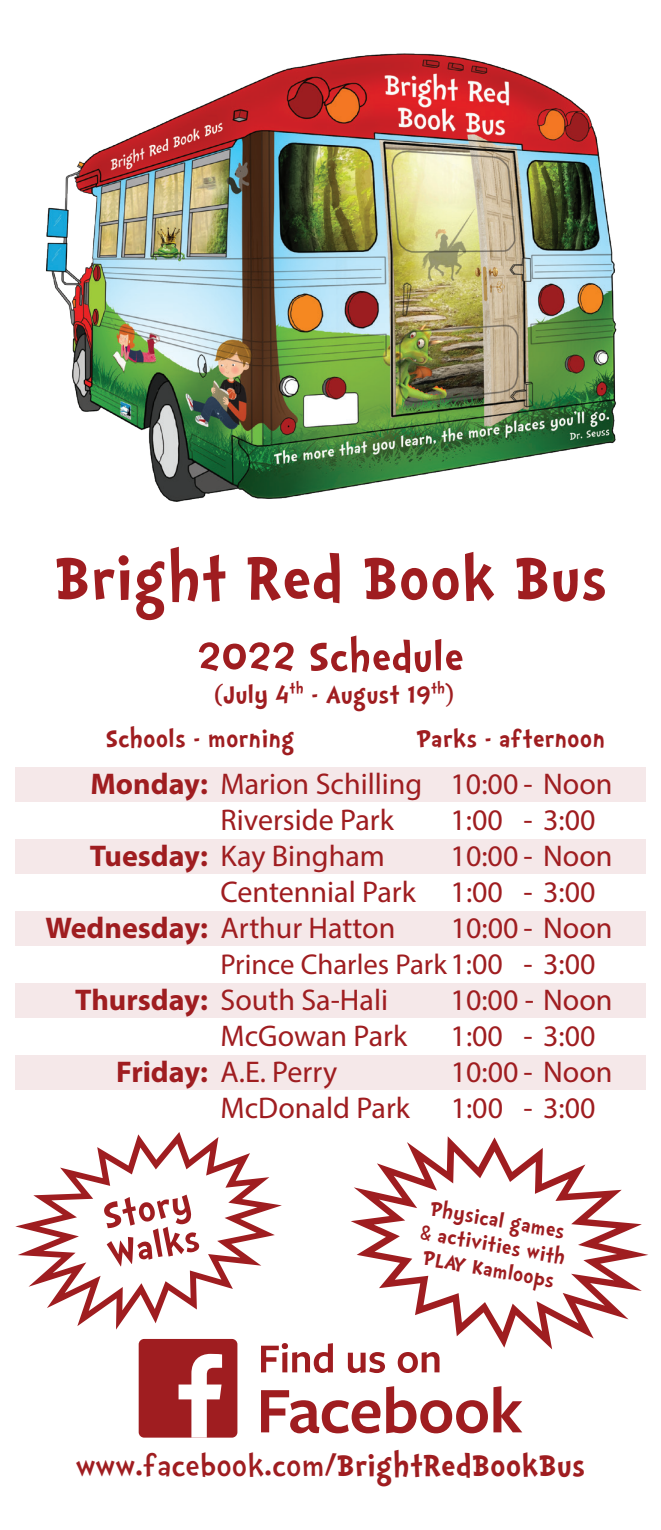
<style>
.page{position:relative;width:661px;height:1530px;background:#fff}
.page>*{position:absolute;margin:0;border:0;box-sizing:border-box;transform-origin:0 0}
.t1{font:700 75px "Doctor Soos";color:#9f1d20}
.t2{font:700 50px "Doctor Soos";color:#9f1d20}
.t3{font:700 45px/37.5px "Doctor Soos";color:#9f1d20}
.t4{font:300 37.5px "Doctor Soos";color:#9f1d20}
.t5{font:30px/36px "Myriad Pro";color:#9f1d20}
.t6{font:700 30px/43.8px "Doctor Soos";color:#9f1d20}
.t7{font:28.75px "Myriad Pro";color:#9f1d20}
.t8{font:700 25px/25px "Doctor Soos";color:#9f1d20}
.s1{font-weight:700}
.s2{font-size:30px}
</style>
<div class="page">
<div style="left:15px;top:768px;width:630px;height:34px;background:#f5e8e9"></div>
<div style="left:15px;top:839px;width:630px;height:35px;background:#f5e8e9"></div>
<div style="left:15px;top:983px;width:630px;height:35px;background:#f5e8e9"></div>
<div style="left:15px;top:911px;width:630px;height:35px;background:#f5e8e9"></div>
<div style="left:15px;top:1055px;width:630px;height:35px;background:#f5e8e9"></div>
<svg style="left:261px;top:1343px;width:72px;height:30px"></svg>
<svg style="left:348px;top:1352px;width:37px;height:21px"></svg>
<svg style="left:397px;top:1352px;width:42px;height:21px"></svg>
<svg style="left:261px;top:1390px;width:119px;height:44px"></svg>
<svg style="left:386px;top:1386px;width:136px;height:47px"></svg>
<div style="left:139px;top:1339px;width:98px;height:99px;background:#9f1d20;border-radius:5px"></div>
<svg style="left:178px;top:1354px;width:44px;height:84px"></svg>
<img style="left:46px;top:53px;width:571px;height:449px">
<svg style="left:15px;top:1132px;width:267px;height:198px"></svg>
<svg style="left:351px;top:1136px;width:297px;height:213px"></svg>
<h1 class="t1" style="left:54px;top:541px;width:554px">Bright Red Book Bus</h1>
<h2 class="t2" style="left:197px;top:631px;width:268px">2022 Schedule</h2>
<p class="t6" style="left:105px;top:674px;width:350px;text-indent:109px">(July 4<sup>th</sup> - August 19<sup>th</sup>)<br>Schools - morning</p>
<p class="t6" style="left:416px;top:717px;width:190px">Parks - afternoon</p>
<p class="t5" style="left:220px;top:766px;width:393px;text-indent:-130px"><span class="s1">Monday:</span> Marion Schilling 10:00 - Noon<br>Riverside Park</p>
<p class="t5" style="left:450px;top:802px;width:146px">1:00 - 3:00</p>
<p class="t5" style="left:90px;top:838px;width:296px"><span class="s1">Tuesday:</span> Kay Bingham</p>
<p class="t5" style="left:450px;top:838px;width:163px">10:00 - Noon</p>
<p class="t5" style="left:220px;top:874px;width:376px">Centennial Park 1:00 - 3:00</p>
<p class="t5" style="left:45px;top:910px;width:351px"><span class="s1">Wednesday:</span> Arthur Hatton</p>
<p class="t5" style="left:450px;top:910px;width:163px">10:00 - Noon</p>
<p class="t7" style="left:220px;top:947px;width:376px">Prince Charles Park<span class="s2">1:00 - 3:00</span></p>
<p class="t5" style="left:75px;top:982px;width:314px"><span class="s1">Thursday:</span> South Sa-Hali</p>
<p class="t5" style="left:450px;top:982px;width:163px">10:00 - Noon</p>
<p class="t5" style="left:220px;top:1018px;width:188px">McGowan Park</p>
<p class="t5" style="left:450px;top:1018px;width:146px">1:00 - 3:00</p>
<p class="t5" style="left:116px;top:1054px;width:222px"><span class="s1">Friday:</span> A.E. Perry</p>
<p class="t5" style="left:450px;top:1054px;width:163px">10:00 - Noon</p>
<p class="t5" style="left:220px;top:1090px;width:191px">McDonald Park</p>
<p class="t5" style="left:450px;top:1090px;width:146px">1:00 - 3:00</p>
<h3 class="t3" style="left:98px;top:1199px;width:94px;rotate:-10deg">Story<br>Walks</h3>
<p class="t8" style="left:427px;top:1195px;width:149px;rotate:10deg">Physical games &amp; activities with<br>PLAY Kamloops</p>
<p class="t4" style="left:76px;top:1447px;width:510px">www.facebook.com/<span class="s1">BrightRedBookBus</span></p>
</div>
